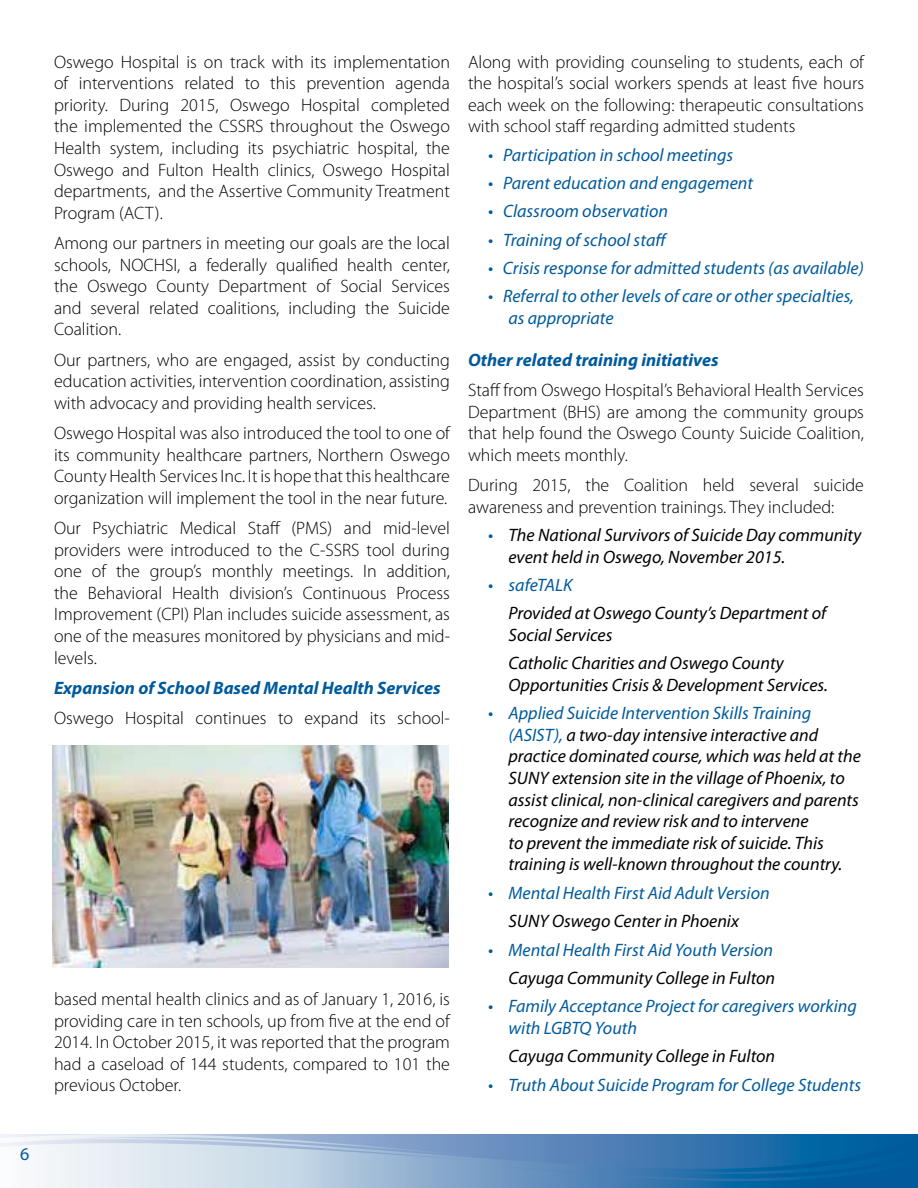
<style>
.page{position:relative;width:918px;height:1188px;background:#fff}
.page>*{position:absolute;margin:0;border:0;box-sizing:border-box;transform-origin:0 0}
.t1{font:300 18px/21.6px "Myriad Pro";color:#000;text-align:justify}
.t2{font:italic 18px/21.6px "Myriad Pro";color:#000}
.t3{font:italic 18px/21.6px "Myriad Pro";color:#005a9c}
.t4{font:italic 700 18px "Myriad Pro";color:#005a9c}
.t5{font:18px "Myriad Pro";color:#005a9c}
.s1{color:#005a9c}
</style>
<div class="page">
<svg style="left:0;top:1134px;width:918px;height:54px;background:#7ca5ca"></svg>
<img style="left:52px;top:745px;width:396px;height:223px">
<p class="t5" style="left:20px;top:1142px;width:11px">6</p>
<p class="t1" style="left:54px;top:51px;width:398px">Oswego Hospital is on track with its implementation of interventions related to this prevention agenda priority. During 2015, Oswego Hospital completed the implemented the CSSRS throughout the Oswego Health system, including its psychiatric hospital, the Oswego and Fulton Health clinics, Oswego Hospital departments, and the Assertive Community Treatment Program (ACT).</p>
<p class="t1" style="left:54px;top:232px;width:398px">Among our partners in meeting our goals are the local schools, NOCHSI, a federally qualified health center, the Oswego County Department of Social Services and several related coalitions, including the Suicide Coalition.</p>
<p class="t1" style="left:54px;top:349px;width:398px">Our partners, who are engaged, assist by conducting education activities, intervention coordination, assisting with advocacy and providing health services.</p>
<p class="t1" style="left:54px;top:423px;width:398px">Oswego Hospital was also introduced the tool to one of its community healthcare partners, Northern Oswego County Health Services Inc. It is hope that this healthcare organization will implement the tool in the near future.</p>
<p class="t1" style="left:54px;top:518px;width:398px">Our Psychiatric Medical Staff (PMS) and mid-level providers were introduced to the C-SSRS tool during one of the group’s monthly meetings. In addition, the Behavioral Health division’s Continuous Process Improvement (CPI) Plan includes suicide assessment, as one of the measures monitored by physicians and mid&shy;levels.</p>
<p class="t4" style="left:54px;top:676px;width:388px">Expansion of School Based Mental Health Services</p>
<p class="t1" style="left:54px;top:708px;width:398px">Oswego Hospital continues to expand its school-</p>
<p class="t1" style="left:54px;top:988px;width:398px">based mental health clinics and as of January 1, 2016, is providing care in ten schools, up from five at the end of 2014. In October 2015, it was reported that the program had a caseload of 144 students, compared to 101 the previous October.</p>
<p class="t1" style="left:468px;top:51px;width:398px">Along with providing counseling to students, each of the hospital’s social workers spends at least five hours each week on the following: therapeutic consultations with school staff regarding admitted students</p>
<p class="t3" style="left:488px;top:144px;width:247px">• Participation in school meetings</p>
<p class="t3" style="left:488px;top:172px;width:266px">• Parent education and engagement</p>
<p class="t3" style="left:488px;top:200px;width:181px">• Classroom observation</p>
<p class="t3" style="left:488px;top:229px;width:181px">• Training of school staff</p>
<p class="t3" style="left:488px;top:257px;width:377px">• Crisis response for admitted students (as available)</p>
<p class="t3" style="left:508px;top:285px;width:347px;text-indent:-20px">• Referral to other levels of care or other specialties, as appropriate</p>
<p class="t4" style="left:468px;top:348px;width:252px">Other related training initiatives</p>
<p class="t1" style="left:468px;top:380px;width:398px">Staff from Oswego Hospital’s Behavioral Health Services Department (BHS) are among the community groups that help found the Oswego County Suicide Coalition, which meets monthly.</p>
<p class="t1" style="left:468px;top:475px;width:397px">During 2015, the Coalition held several suicide awareness and prevention trainings. They included:</p>
<p class="t2" style="left:508px;top:524px;width:354px;text-indent:-20px"><span class="s1">•</span> The National Survivors of Suicide Day community event held in Oswego, November 2015.</p>
<p class="t3" style="left:488px;top:574px;width:86px">• safeTALK</p>
<p class="t2" style="left:508px;top:602px;width:319px">Provided at Oswego County’s Department of<br>Social Services</p>
<p class="t2" style="left:508px;top:652px;width:321px">Catholic Charities and Oswego County<br>Opportunities Crisis &amp; Development Services.</p>
<p class="t2" style="left:508px;top:702px;width:354px;text-indent:-20px"><span class="s1">• Applied Suicide Intervention Skills Training (ASIST),</span> a two-day intensive interactive and practice dominated course, which was held at the SUNY extension site in the village of Phoenix, to assist clinical, non-clinical caregivers and parents recognize and review risk and to intervene<br>to prevent the immediate risk of suicide. This training is well-known throughout the country.</p>
<p class="t3" style="left:488px;top:882px;width:283px">• Mental Health First Aid Adult Version</p>
<p class="t2" style="left:508px;top:910px;width:232px">SUNY Oswego Center in Phoenix</p>
<p class="t3" style="left:488px;top:938px;width:286px">• Mental Health First Aid Youth Version</p>
<p class="t2" style="left:508px;top:967px;width:268px">Cayuga Community College in Fulton</p>
<p class="t3" style="left:508px;top:995px;width:350px;text-indent:-20px">• Family Acceptance Project for caregivers working with LGBTQ Youth</p>
<p class="t2" style="left:508px;top:1045px;width:268px">Cayuga Community College in Fulton</p>
<p class="t3" style="left:488px;top:1073px;width:374px">• Truth About Suicide Program for College Students</p>
</div>
